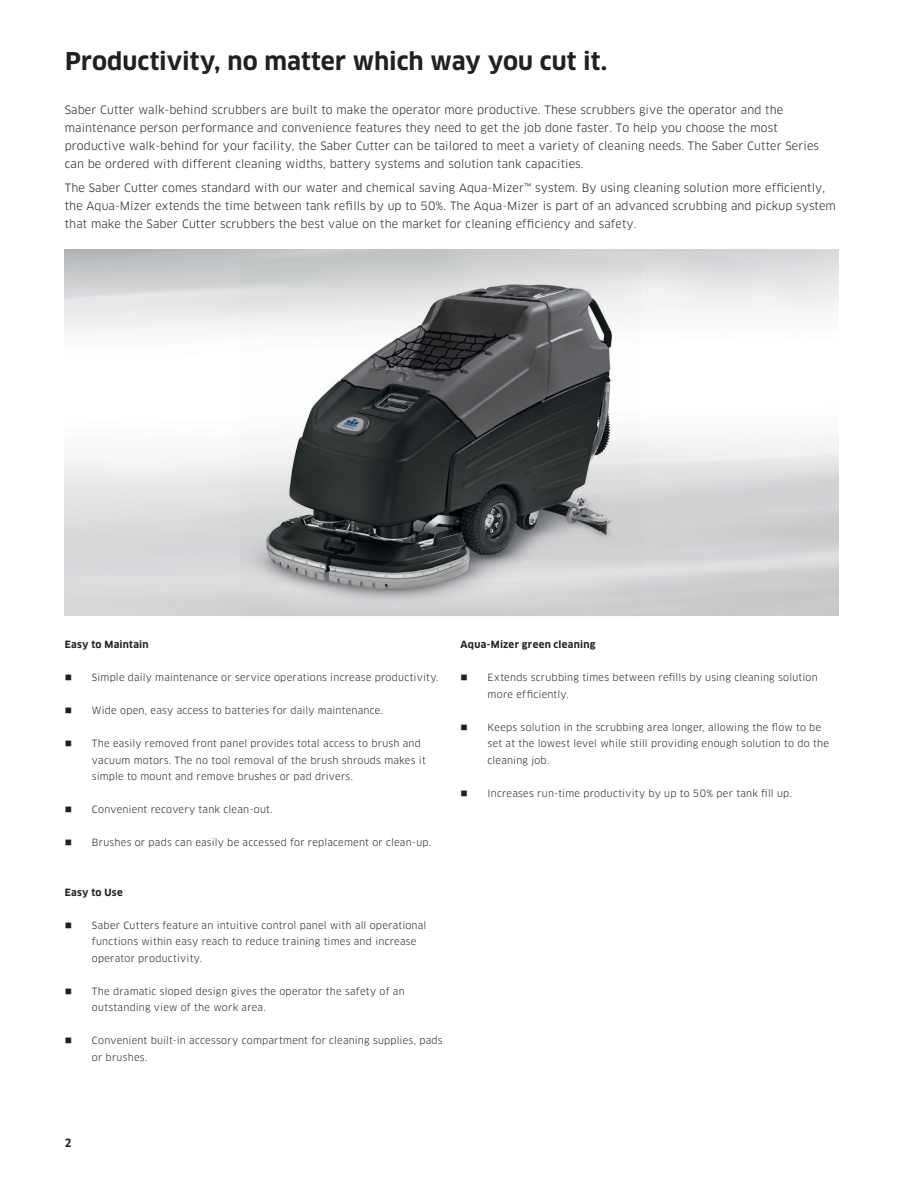
<style>
.page{position:relative;width:918px;height:1188px;background:#fff}
.page>*{position:absolute;margin:0;border:0;box-sizing:border-box;transform-origin:0 0}
.t1{font:700 24px "Clan Pro";color:#231f20}
.Table_content_Acc_le{font:11.25px/18px "Clan Pro";letter-spacing:.01em;color:#231f20}
.t2{font:700 11.25px "Clan Pro Narr";color:#231f20}
.t3{font:9.75px/16.5px "Clan Pro";letter-spacing:.02em;color:#231f20}
.t4{font:700 9.75px "Clan Pro";letter-spacing:.025em;color:#231f20}
</style>
<div class="page">
<img style="left:241px;top:258px;width:400px;height:358px">
<img style="left:266px;top:285px;width:237px;height:303px">
<p class="t1" style="left:65px;top:47px;width:544px">Productivity, no matter which way you cut it.</p>
<p class="Table_content_Acc_le" style="left:65px;top:101px;width:756px">Saber Cutter walk-behind scrubbers are built to make the operator more productive. These scrubbers give the operator and the maintenance person performance and convenience features they need to get the job done faster. To help you choose the most productive walk-behind for your facility, the Saber Cutter can be tailored to meet a variety of cleaning needs. The Saber Cutter Series can be ordered with different cleaning widths, battery systems and solution tank capacities.</p>
<p class="Table_content_Acc_le" style="left:65px;top:179px;width:773px">The Saber Cutter comes standard with our water and chemical saving Aqua-Mizer™ system. By using cleaning solution more efficiently, the Aqua-Mizer extends the time between tank refills by up to 50%. The Aqua-Mizer is part of an advanced scrubbing and pickup system that make the Saber Cutter scrubbers the best value on the market for cleaning efficiency and safety.</p>
<p class="t4" style="left:65px;top:639px;width:85px">Easy to Maintain</p>
<p class="t3" style="left:65px;top:670px;width:375px">■ Simple daily maintenance or service operations increase productivity.</p>
<p class="t3" style="left:65px;top:703px;width:320px">■ Wide open, easy access to batteries for daily maintenance.</p>
<p class="t3" style="left:92px;top:736px;width:335px;text-indent:-27px">■ The easily removed front panel provides total access to brush and vacuum motors. The no tool removal of the brush shrouds makes it simple to mount and remove brushes or pad drivers.</p>
<p class="t3" style="left:65px;top:802px;width:209px">■ Convenient recovery tank clean-out.</p>
<p class="t3" style="left:65px;top:835px;width:368px">■ Brushes or pads can easily be accessed for replacement or clean-up.</p>
<p class="t4" style="left:65px;top:887px;width:59px">Easy to Use</p>
<p class="t3" style="left:92px;top:917px;width:336px;text-indent:-27px">■ Saber Cutters feature an intuitive control panel with all operational functions within easy reach to reduce training times and increase operator productivity.</p>
<p class="t3" style="left:92px;top:983px;width:314px;text-indent:-27px">■ The dramatic sloped design gives the operator the safety of an outstanding view of the work area.</p>
<p class="t3" style="left:92px;top:1033px;width:352px;text-indent:-27px">■ Convenient built-in accessory compartment for cleaning supplies, pads or brushes.</p>
<p class="t4" style="left:461px;top:639px;width:136px">Aqua-Mizer green cleaning</p>
<p class="t3" style="left:488px;top:670px;width:332px;text-indent:-27px">■ Extends scrubbing times between refills by using cleaning solution more efficiently.</p>
<p class="t3" style="left:488px;top:719px;width:343px;text-indent:-27px">■ Keeps solution in the scrubbing area longer, allowing the flow to be set at the lowest level while still providing enough solution to do the cleaning job.</p>
<p class="t3" style="left:461px;top:785px;width:333px">■ Increases run-time productivity by up to 50% per tank fill up.</p>
<p class="t2" style="left:65px;top:1137px;width:8px">2</p>
</div>
